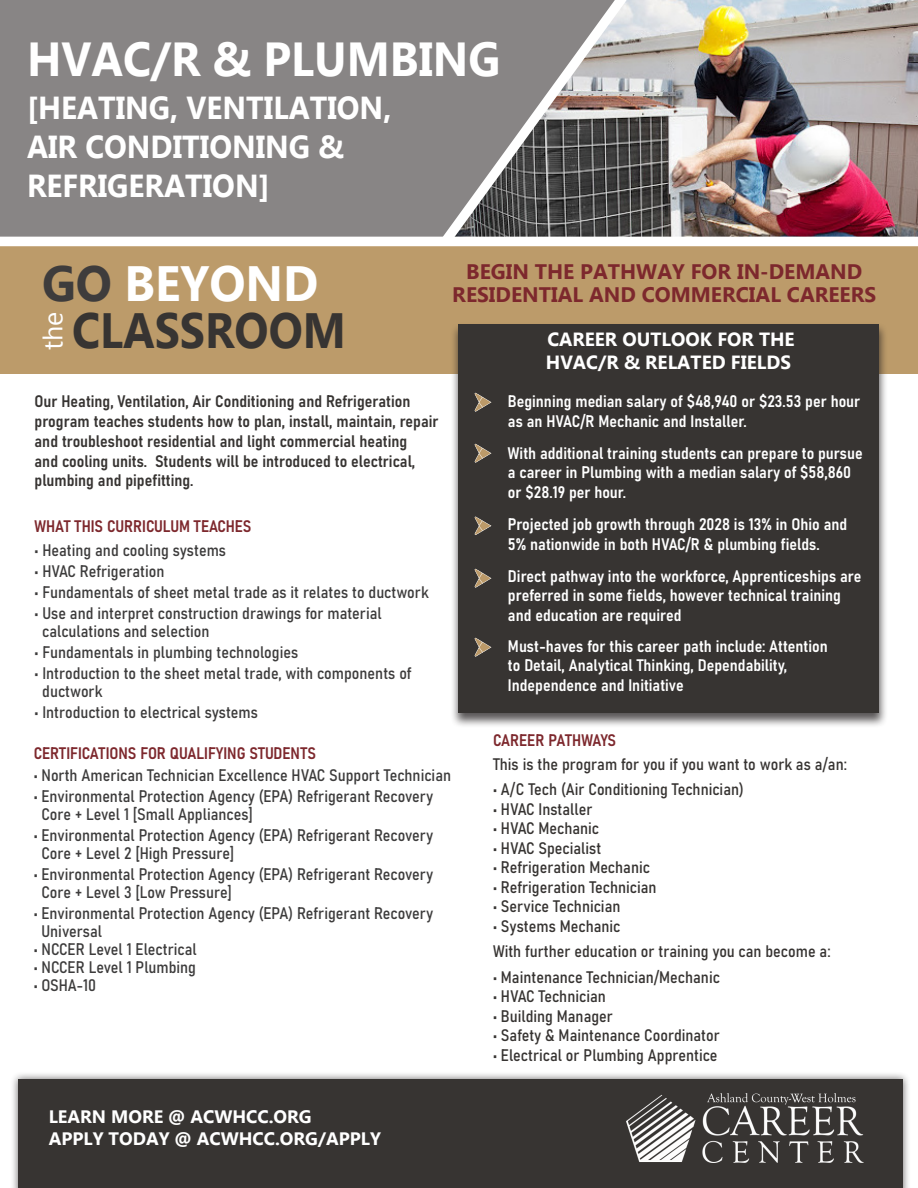
<style>
.page{position:relative;width:918px;height:1188px;background:#fff}
.page>*{position:absolute;margin:0;border:0;box-sizing:border-box;transform-origin:0 0}
.t1{font:700 49.5px "Myanmar Text";color:#373432;scale:.91 1}
.t2{font:700 49.5px "Myanmar Text";color:#fff;scale:.96 1}
.t3{font:700 47.7px "Myanmar Text";color:#fff;scale:.94 1}
.t4{font:700 31.8px "Myanmar Text";color:#fff;scale:.94 1}
.t5{font:27px "Myanmar Text";color:#fff}
.t6{font:700 21px "Myanmar Text";color:#7d282d}
.t7{font:700 19.05px "Myanmar Text";color:#fff}
.t8{font:700 18px "Myanmar Text";color:#fff}
.t9{font:16.5px "Bahnschrift";color:#3d3c3c}
.t10{font:16.5px/19.8px "Bahnschrift";color:#373432}
.t11{font:16.5px/19.8px "Bahnschrift";color:#fff}
.t12{font:16.5px "Bahnschrift";color:#7d282d}
.s1{color:#3e3c3c}
</style>
<div class="page">
<img style="left:627px;top:0;width:291px;height:237px">
<div style="left:0;top:0;width:387px;height:237px;background:#888585"></div>
<div style="left:10px;top:1072px;width:901px;height:116px;background:#231f20;opacity:.7"></div>
<div style="left:18px;top:1080px;width:884px;height:108px;background:#373432"></div>
<img style="left:627px;top:1093px;width:237px;height:70px">
<svg style="left:387px;top:0;width:240px;height:237px;background:#828080"></svg>
<div style="left:0;top:246px;width:918px;height:128px;background:#bc9b6a"></div>
<div style="left:451px;top:322px;width:437px;height:406px;background:#231f20;opacity:.75"></div>
<div style="left:458px;top:324px;width:421px;height:389px;background:#373432"></div>
<img style="left:474px;top:392px;width:18px;height:20px">
<img style="left:474px;top:443px;width:18px;height:20px">
<img style="left:474px;top:568px;width:18px;height:20px">
<img style="left:474px;top:516px;width:18px;height:19px">
<img style="left:474px;top:637px;width:18px;height:20px">
<p class="t3" style="left:27px;top:32px;width:505px">HVAC/R &amp; PLUMBING</p>
<p class="t4" style="left:27px;top:90px;width:389px">[HEATING, VENTILATION,</p>
<p class="t4" style="left:27px;top:129px;width:339px">AIR CONDITIONING &amp;</p>
<p class="t4" style="left:27px;top:168px;width:260px">REFRIGERATION]</p>
<p class="t2" style="left:42px;top:255px;width:289px"><span class="s1">GO</span> BEYOND</p>
<p class="t5" style="left:37px;top:350px;width:40px;rotate:-90deg">the</p>
<p class="t1" style="left:72px;top:302px;width:302px">CLASSROOM</p>
<p class="t10" style="left:35px;top:391px;width:406px">Our Heating, Ventilation, Air Conditioning and Refrigeration program teaches students how to plan, install, maintain, repair and troubleshoot residential and light commercial heating<br>and cooling units. Students will be introduced to electrical, plumbing and pipefitting.</p>
<p class="t12" style="left:35px;top:516px;width:219px">WHAT THIS CURRICULUM TEACHES</p>
<p class="t9" style="left:35px;top:540px;width:193px">• Heating and cooling systems</p>
<p class="t9" style="left:35px;top:561px;width:131px">• HVAC Refrigeration</p>
<p class="t9" style="left:35px;top:582px;width:396px">• Fundamentals of sheet metal trade as it relates to ductwork</p>
<p class="t9" style="left:35px;top:603px;width:349px">• Use and interpret construction drawings for material</p>
<p class="t9" style="left:42px;top:621px;width:169px">calculations and selection</p>
<p class="t9" style="left:35px;top:642px;width:265px">• Fundamentals in plumbing technologies</p>
<p class="t9" style="left:35px;top:663px;width:379px">• Introduction to the sheet metal trade, with components of</p>
<p class="t9" style="left:42px;top:681px;width:62px">ductwork</p>
<p class="t9" style="left:35px;top:702px;width:225px">• Introduction to electrical systems</p>
<p class="t6" style="left:466px;top:260px;width:398px">BEGIN THE PATHWAY FOR IN-DEMAND</p>
<p class="t6" style="left:452px;top:282px;width:426px">RESIDENTIAL AND COMMERCIAL CAREERS</p>
<p class="t7" style="left:547px;top:329px;width:249px">CAREER OUTLOOK FOR THE</p>
<p class="t7" style="left:546px;top:351px;width:247px">HVAC/R &amp; RELATED FIELDS</p>
<p class="t11" style="left:508px;top:391px;width:354px">Beginning median salary of $48,940 or $23.53 per hour as an HVAC/R Mechanic and Installer.</p>
<p class="t11" style="left:508px;top:443px;width:356px">With additional training students can prepare to pursue a career in Plumbing with a median salary of $58,860 or $28.19 per hour.</p>
<p class="t11" style="left:508px;top:514px;width:341px">Projected job growth through 2028 is 13% in Ohio and<br>5% nationwide in both HVAC/R &amp; plumbing fields.</p>
<p class="t11" style="left:508px;top:566px;width:355px">Direct pathway into the workforce, Apprenticeships are preferred in some fields, however technical training and education are required</p>
<p class="t11" style="left:508px;top:636px;width:321px">Must-haves for this career path include: Attention to Detail, Analytical Thinking, Dependability,<br>Independence and Initiative</p>
<p class="t12" style="left:34px;top:742px;width:284px">CERTIFICATIONS FOR QUALIFYING STUDENTS</p>
<p class="t9" style="left:34px;top:765px;width:419px">• North American Technician Excellence HVAC Support Technician</p>
<p class="t9" style="left:34px;top:786px;width:401px">• Environmental Protection Agency (EPA) Refrigerant Recovery</p>
<p class="t9" style="left:41px;top:804px;width:213px">Core + Level 1 [Small Appliances]</p>
<p class="t9" style="left:34px;top:825px;width:401px">• Environmental Protection Agency (EPA) Refrigerant Recovery</p>
<p class="t9" style="left:41px;top:843px;width:194px">Core + Level 2 [High Pressure]</p>
<p class="t9" style="left:34px;top:864px;width:401px">• Environmental Protection Agency (EPA) Refrigerant Recovery</p>
<p class="t9" style="left:41px;top:882px;width:192px">Core + Level 3 [Low Pressure]</p>
<p class="t9" style="left:34px;top:903px;width:401px">• Environmental Protection Agency (EPA) Refrigerant Recovery</p>
<p class="t9" style="left:41px;top:921px;width:62px">Universal</p>
<p class="t9" style="left:34px;top:939px;width:165px">• NCCER Level 1 Electrical</p>
<p class="t9" style="left:34px;top:957px;width:164px">• NCCER Level 1 Plumbing</p>
<p class="t9" style="left:34px;top:975px;width:64px">• OSHA-10</p>
<p class="t8" style="left:49px;top:1106px;width:264px">LEARN MORE @ ACWHCC.ORG</p>
<p class="t8" style="left:49px;top:1128px;width:334px">APPLY TODAY @ ACWHCC.ORG/APPLY</p>
<p class="t12" style="left:493px;top:730px;width:125px">CAREER PATHWAYS</p>
<p class="t10" style="left:493px;top:754px;width:355px">This is the program for you if you want to work as a/an:</p>
<p class="t10" style="left:493px;top:780px;width:252px">• A/C Tech (Air Conditioning Technician)</p>
<p class="t10" style="left:493px;top:799px;width:101px">• HVAC Installer</p>
<p class="t10" style="left:493px;top:819px;width:108px">• HVAC Mechanic</p>
<p class="t10" style="left:493px;top:838px;width:110px">• HVAC Specialist</p>
<p class="t10" style="left:493px;top:858px;width:158px">• Refrigeration Mechanic</p>
<p class="t10" style="left:493px;top:877px;width:165px">• Refrigeration Technician</p>
<p class="t10" style="left:493px;top:897px;width:129px">• Service Technician</p>
<p class="t10" style="left:493px;top:916px;width:129px">• Systems Mechanic</p>
<p class="t10" style="left:493px;top:942px;width:339px">With further education or training you can become a:</p>
<p class="t10" style="left:493px;top:967px;width:228px">• Maintenance Technician/Mechanic</p>
<p class="t10" style="left:493px;top:987px;width:114px">• HVAC Technician</p>
<p class="t10" style="left:493px;top:1006px;width:121px">• Building Manager</p>
<p class="t10" style="left:493px;top:1026px;width:228px">• Safety &amp; Maintenance Coordinator</p>
<p class="t10" style="left:493px;top:1045px;width:226px">• Electrical or Plumbing Apprentice</p>
</div>
